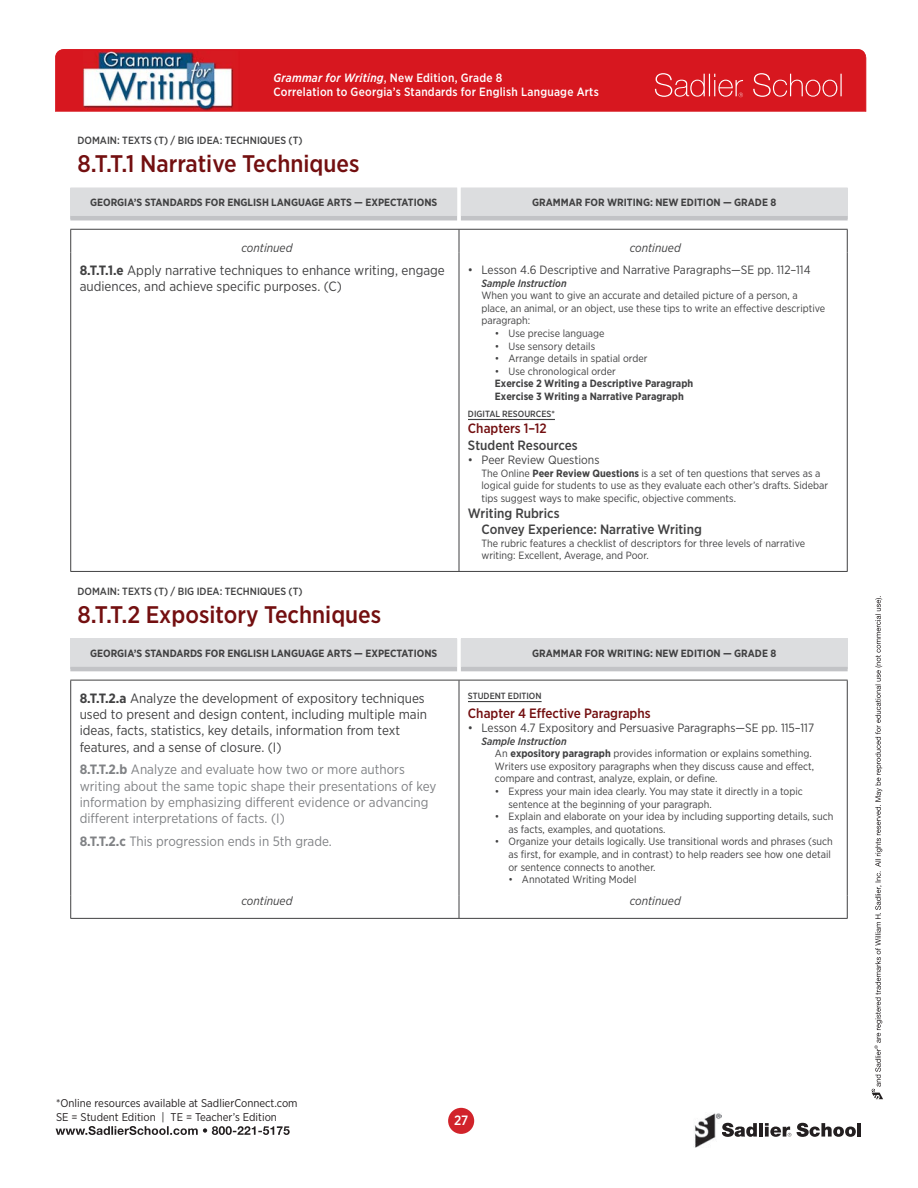
<style>
.page{position:relative;width:918px;height:1188px;background:#fff}
.page>*{position:absolute;margin:0;border:0;box-sizing:border-box;transform-origin:0 0}
.Grammar_head{font:500 24px "Gotham Narrow";color:#730f10}
.GA_Skill{font:13.5px/16.2px "Gotham Narrow";color:#414142}
.GA_Skill-2{font:13.5px/16.2px "Gotham Narrow";color:#808285}
.GA_GFW_Features_Subhead3{font:500 13.5px "Gotham Narrow";color:#414142}
.GA_GFW_Features_Subhead2_MED{font:500 13.5px "Gotham Narrow";color:#414142}
.GA_Features_Header1_w_line_sp{font:500 13.5px "Gotham Narrow";color:#730f10}
.GA_Features_Header1{font:500 13.5px "Gotham Narrow";color:#730f10}
.t1{font:500 13.5px "Gotham Narrow";color:#fff}
.t2{font:12px "Gotham Narrow";color:#414142}
.t3{font:500 12px/14.4px "Gotham Narrow";letter-spacing:.02em;color:#fff}
.CONTINUED_top_of_column{font:italic 12px "Gotham Narrow";color:#414142}
.CONTINUED{font:italic 12px "Gotham Narrow";color:#414142}
.t4{font:11.25px/14.5px "Gotham Narrow";color:#231f20}
.GA_GFW_7pt_descriptor_indent{font:10.5px/12.6px "Gotham Narrow";color:#414142}
.Table_header{font:700 10.5px "Gotham Narrow";color:#414142}
.GA_GFW_7pt_descriptor_indent2{font:10.5px/12.6px "Gotham Narrow";color:#414142}
.GA_Domain___Big_Idea_header{font:500 10.5px "Gotham Narrow";color:#414142}
.GA_GFW_7pt_descriptor_indent2-2{font:700 10.5px "Gotham Narrow";color:#414142}
.GA_GFW_7pt_descriptor_indent_sample_Less{font:italic 500 10.5px "Gotham Narrow";color:#414142}
.GA_Citation_Component{font:500 9px "Gotham Narrow";color:#414142}
.s1{font-style:italic}
.s2{font-weight:700}
</style>
<div class="page">
<div style="left:448px;top:1108px;width:26px;height:26px;background:#d1232a;border-radius:50%"></div>
<svg style="left:872px;top:596px;width:11px;height:503px"></svg>
<div style="left:55px;top:50px;width:811px;height:62px;background:#d7171f"></div>
<svg style="left:653px;top:73px;width:90px;height:24px;background:#dd3e45"></svg>
<svg style="left:752px;top:73px;width:90px;height:24px;background:#dc3940"></svg>
<svg style="left:56px;top:1126px;width:234px;height:9px"></svg>
<svg style="left:721px;top:1115px;width:36px;height:22px"></svg>
<hr style="left:759px;top:1123px;width:4px;height:14px;background:#231f20">
<svg style="left:797px;top:1123px;width:59px;height:14px"></svg>
<hr style="left:858px;top:1123px;width:3px;height:14px;background:#231f20">
<svg style="left:765px;top:1123px;width:26px;height:14px"></svg>
<img style="left:694px;top:1113px;width:27px;height:35px">
<img style="left:83px;top:52px;width:157px;height:59px">
<hr style="left:459px;top:571px;width:389px;height:1px;background:#414142">
<hr style="left:847px;top:252px;width:1px;height:319px;background:#414142">
<hr style="left:70px;top:252px;width:1px;height:319px;background:#414142">
<hr style="left:459px;top:252px;width:1px;height:319px;background:#414142">
<hr style="left:70px;top:571px;width:389px;height:1px;background:#414142">
<svg style="left:70px;top:187px;width:778px;height:65px"></svg>
<hr style="left:468px;top:419px;width:87px;height:1px;background:#414142">
<svg style="left:459px;top:895px;width:1px;height:23px"></svg>
<hr style="left:847px;top:680px;width:1px;height:215px;background:#414142">
<hr style="left:70px;top:680px;width:1px;height:215px;background:#414142">
<hr style="left:459px;top:680px;width:1px;height:215px;background:#414142">
<svg style="left:70px;top:895px;width:1px;height:23px"></svg>
<svg style="left:847px;top:895px;width:1px;height:23px"></svg>
<hr style="left:70px;top:918px;width:389px;height:1px;background:#414142">
<hr style="left:459px;top:918px;width:389px;height:1px;background:#414142">
<hr style="left:70px;top:680px;width:389px;height:1px;background:#414142">
<hr style="left:459px;top:680px;width:389px;height:1px;background:#414142">
<svg style="left:70px;top:638px;width:778px;height:42px"></svg>
<hr style="left:468px;top:701px;width:74px;height:1px;background:#414142">
<p class="t3" style="left:274px;top:70px;width:327px"><span class="s1">Grammar for Writing</span>, New Edition, Grade 8<br>Correlation to Georgia’s Standards for English Language Arts</p>
<p class="GA_Domain___Big_Idea_header" style="left:77px;top:133px;width:227px">DOMAIN: TEXTS (T) / BIG IDEA: TECHNIQUES (T)</p>
<p class="Grammar_head" style="left:77px;top:149px;width:284px">8.T.T.1 Narrative Techniques</p>
<p class="Table_header" style="left:90px;top:196px;width:349px">GEORGIA’S STANDARDS FOR ENGLISH LANGUAGE ARTS — EXPECTATIONS</p>
<p class="Table_header" style="left:532px;top:196px;width:245px">GRAMMAR FOR WRITING: NEW EDITION — GRADE 8</p>
<p class="CONTINUED_top_of_column" style="left:241px;top:241px;width:53px">continued</p>
<p class="CONTINUED_top_of_column" style="left:630px;top:241px;width:53px">continued</p>
<p class="GA_Skill" style="left:80px;top:262px;width:367px"><span class="s2">8.T.T.1.e</span> Apply narrative techniques to enhance writing, engage audiences, and achieve specific purposes. (C)</p>
<p class="t2" style="left:468px;top:262px;width:344px">• Lesson 4.6 Descriptive and Narrative Paragraphs—SE pp. 112–114</p>
<p class="GA_GFW_7pt_descriptor_indent_sample_Less" style="left:481px;top:276px;width:87px">Sample Instruction</p>
<p class="GA_GFW_7pt_descriptor_indent" style="left:481px;top:289px;width:345px">When you want to give an accurate and detailed picture of a person, a place, an animal, or an object, use these tips to write an effective descriptive paragraph:</p>
<p class="GA_GFW_7pt_descriptor_indent" style="left:495px;top:327px;width:111px">• Use precise language</p>
<p class="GA_GFW_7pt_descriptor_indent" style="left:495px;top:339px;width:102px">• Use sensory details</p>
<p class="GA_GFW_7pt_descriptor_indent" style="left:495px;top:352px;width:154px">• Arrange details in spatial order</p>
<p class="GA_GFW_7pt_descriptor_indent" style="left:495px;top:365px;width:122px">• Use chronological order</p>
<p class="GA_GFW_7pt_descriptor_indent2-2" style="left:495px;top:377px;width:200px">Exercise 2 Writing a Descriptive Paragraph</p>
<p class="GA_GFW_7pt_descriptor_indent2-2" style="left:495px;top:390px;width:190px">Exercise 3 Writing a Narrative Paragraph</p>
<p class="GA_Citation_Component" style="left:468px;top:408px;width:88px">DIGITAL RESOURCES*</p>
<p class="GA_Features_Header1" style="left:468px;top:420px;width:80px">Chapters 1–12</p>
<p class="GA_GFW_Features_Subhead2_MED" style="left:468px;top:436px;width:111px">Student Resources</p>
<p class="t2" style="left:468px;top:452px;width:133px">• Peer Review Questions</p>
<p class="GA_GFW_7pt_descriptor_indent" style="left:481px;top:466px;width:348px">The Online <span class="s2">Peer Review Questions</span> is a set of ten questions that serves as a logical guide for students to use as they evaluate each other’s drafts. Sidebar tips suggest ways to make specific, objective comments.</p>
<p class="GA_GFW_Features_Subhead2_MED" style="left:468px;top:505px;width:93px">Writing Rubrics</p>
<p class="GA_GFW_Features_Subhead3" style="left:481px;top:521px;width:222px">Convey Experience: Narrative Writing</p>
<p class="GA_GFW_7pt_descriptor_indent" style="left:481px;top:537px;width:325px">The rubric features a checklist of descriptors for three levels of narrative writing: Excellent, Average, and Poor.</p>
<p class="GA_Domain___Big_Idea_header" style="left:77px;top:584px;width:227px">DOMAIN: TEXTS (T) / BIG IDEA: TECHNIQUES (T)</p>
<p class="Grammar_head" style="left:77px;top:600px;width:305px">8.T.T.2 Expository Techniques</p>
<p class="Table_header" style="left:90px;top:647px;width:349px">GEORGIA’S STANDARDS FOR ENGLISH LANGUAGE ARTS — EXPECTATIONS</p>
<p class="Table_header" style="left:532px;top:647px;width:245px">GRAMMAR FOR WRITING: NEW EDITION — GRADE 8</p>
<p class="GA_Skill" style="left:80px;top:690px;width:349px"><span class="s2">8.T.T.2.a</span> Analyze the development of expository techniques used to present and design content, including multiple main ideas, facts, statistics, key details, information from text features, and a sense of closure. (I)</p>
<p class="GA_Skill-2" style="left:80px;top:761px;width:358px"><span class="s2">8.T.T.2.b</span> Analyze and evaluate how two or more authors writing about the same topic shape their presentations of key information by emphasizing different evidence or advancing different interpretations of facts. (I)</p>
<p class="GA_Skill-2" style="left:80px;top:833px;width:254px"><span class="s2">8.T.T.2.c</span> This progression ends in 5th grade.</p>
<p class="GA_Citation_Component" style="left:468px;top:690px;width:75px">STUDENT EDITION</p>
<p class="GA_Features_Header1_w_line_sp" style="left:468px;top:704px;width:184px">Chapter 4 Effective Paragraphs</p>
<p class="t2" style="left:468px;top:720px;width:348px">• Lesson 4.7 Expository and Persuasive Paragraphs—SE pp. 115–117</p>
<p class="GA_GFW_7pt_descriptor_indent_sample_Less" style="left:481px;top:734px;width:87px">Sample Instruction</p>
<p class="GA_GFW_7pt_descriptor_indent2" style="left:495px;top:747px;width:321px">An <span class="s2">expository paragraph</span> provides information or explains something.<br>Writers use expository paragraphs when they discuss cause and effect, compare and contrast, analyze, explain, or define.</p>
<p class="GA_GFW_7pt_descriptor_indent" style="left:508px;top:785px;width:296px;text-indent:-14px">• Express your main idea clearly. You may state it directly in a topic sentence at the beginning of your paragraph.</p>
<p class="GA_GFW_7pt_descriptor_indent" style="left:508px;top:810px;width:326px;text-indent:-14px">• Explain and elaborate on your idea by including supporting details, such as facts, examples, and quotations.</p>
<p class="GA_GFW_7pt_descriptor_indent" style="left:508px;top:835px;width:326px;text-indent:-14px">• Organize your details logically. Use transitional words and phrases (such as first, for example, and in contrast) to help readers see how one detail or sentence connects to another.</p>
<p class="GA_GFW_7pt_descriptor_indent" style="left:508px;top:873px;width:129px">• Annotated Writing Model</p>
<p class="CONTINUED" style="left:241px;top:893px;width:53px">continued</p>
<p class="CONTINUED" style="left:630px;top:893px;width:53px">continued</p>
<p class="t4" style="left:56px;top:1095px;width:243px">*Online resources available at SadlierConnect.com<br>SE = Student Edition | TE = Teacher’s Edition</p>
<p class="t1" style="left:454px;top:1112px;width:16px">27</p>
</div>
